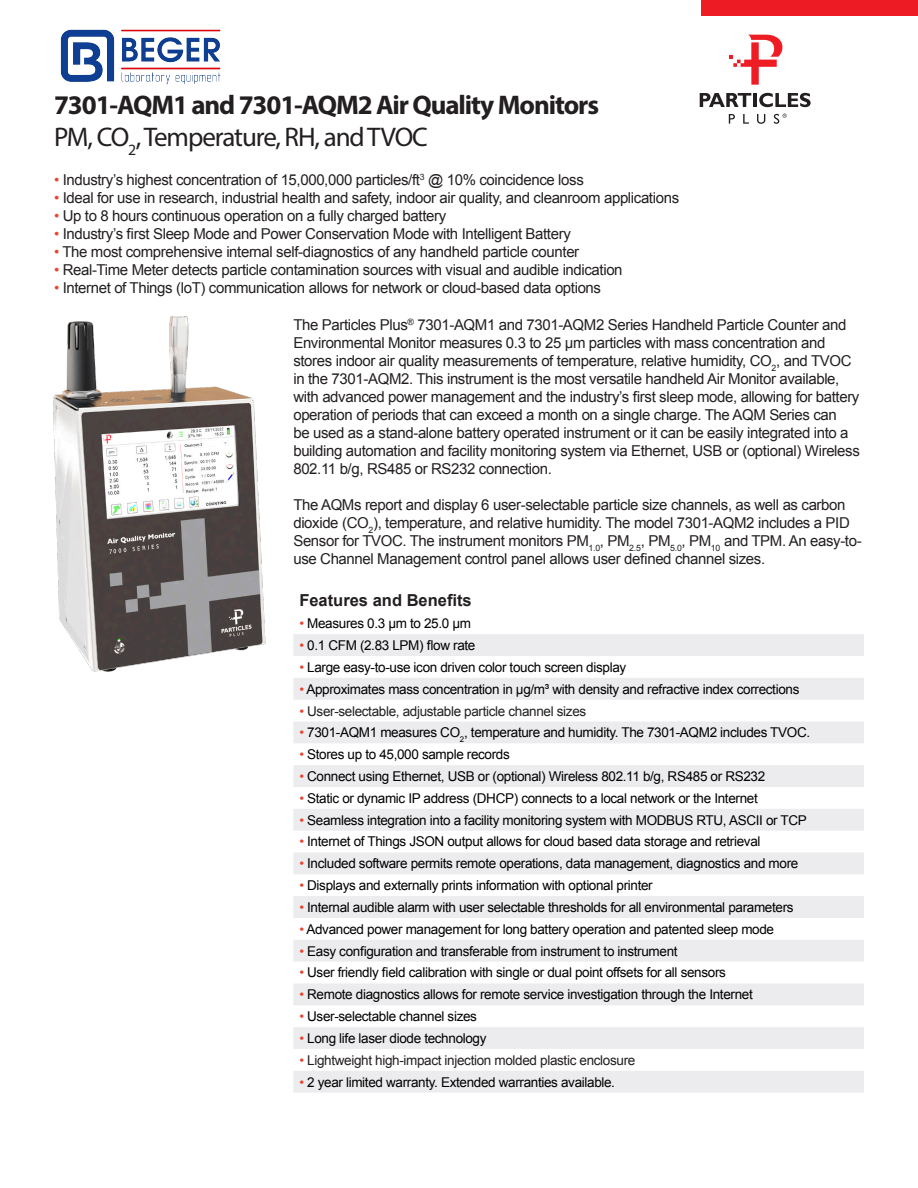
<style>
.page{position:relative;width:918px;height:1188px;background:#fff}
.page>*{position:absolute;margin:0;border:0;box-sizing:border-box;transform-origin:0 0}
.t1{font:700 27px "Myriad Pro";letter-spacing:-.04em;color:#231f20}
.t2{font:27px "Myriad Pro";letter-spacing:-.04em;color:#231f20}
.t3{font:700 16.5px "Arial";color:#231f20}
.t4{font:15px/18px "Arial";letter-spacing:-.025em;color:#231f20}
.t5{font:13.5px "Arial";letter-spacing:-.025em;color:#000}
.t6{font:13.5px "Arial";letter-spacing:-.025em;color:#231f20}
.s1{color:#ec432f}
</style>
<div class="page">
<svg style="left:729px;top:35px;width:53px;height:50px"></svg>
<svg style="left:729px;top:114px;width:6px;height:10px"></svg>
<svg style="left:743px;top:114px;width:6px;height:10px"></svg>
<svg style="left:757px;top:114px;width:8px;height:10px"></svg>
<svg style="left:774px;top:114px;width:13px;height:10px"></svg>
<svg style="left:700px;top:93px;width:51px;height:14px"></svg>
<hr style="left:753px;top:93px;width:4px;height:14px;background:#231f20">
<svg style="left:759px;top:93px;width:52px;height:14px"></svg>
<div style="left:701px;top:0;width:217px;height:15px;background:#ed1c24"></div>
<svg style="left:293px;top:634px;width:571px;height:459px;fill:#ececee"></svg>
<img style="left:53px;top:316px;width:213px;height:356px">
<img style="left:60px;top:29px;width:161px;height:56px">
<p class="t1" style="left:54px;top:87px;width:547px">7301-AQM1 and 7301-AQM2 Air Quality Monitors</p>
<p class="t2" style="left:54px;top:120px;width:375px">PM, CO<sub>2</sub>, Temperature, RH, and TVOC</p>
<p class="t4" style="left:54px;top:171px;width:531px"><span class="s1">•</span> Industry’s highest concentration of 15,000,000 particles/ft<sup>3</sup> @ 10% coincidence loss</p>
<p class="t4" style="left:54px;top:189px;width:627px"><span class="s1">•</span> Ideal for use in research, industrial health and safety, indoor air quality, and cleanroom applications</p>
<p class="t4" style="left:54px;top:207px;width:394px"><span class="s1">•</span> Up to 8 hours continuous operation on a fully charged battery</p>
<p class="t4" style="left:54px;top:225px;width:518px"><span class="s1">•</span> Industry’s first Sleep Mode and Power Conservation Mode with Intelligent Battery</p>
<p class="t4" style="left:54px;top:243px;width:527px"><span class="s1">•</span> The most comprehensive internal self-diagnostics of any handheld particle counter</p>
<p class="t4" style="left:54px;top:261px;width:570px"><span class="s1">•</span> Real-Time Meter detects particle contamination sources with visual and audible indication</p>
<p class="t4" style="left:54px;top:279px;width:549px"><span class="s1">•</span> Internet of Things (loT) communication allows for network or cloud-based data options</p>
<p class="t4" style="left:293px;top:316px;width:568px">The Particles Plus<sup>®</sup> 7301-AQM1 and 7301-AQM2 Series Handheld Particle Counter and Environmental Monitor measures 0.3 to 25 µm particles with mass concentration and stores indoor air quality measurements of temperature, relative humidity, CO<sub>2</sub>, and TVOC in the 7301-AQM2. This instrument is the most versatile handheld Air Monitor available, with advanced power management and the industry’s first sleep mode, allowing for battery operation of periods that can exceed a month on a single charge. The AQM Series can<br>be used as a stand-alone battery operated instrument or it can be easily integrated into a building automation and facility monitoring system via Ethernet, USB or (optional) Wireless 802.11 b/g, RS485 or RS232 connection.</p>
<p class="t4" style="left:293px;top:496px;width:570px">The AQMs report and display 6 user-selectable particle size channels, as well as carbon dioxide (CO<sub>2</sub>), temperature, and relative humidity. The model 7301-AQM2 includes a PID Sensor for TVOC. The instrument monitors PM<sub>1.0</sub>, PM<sub>2.5</sub>, PM<sub>5.0</sub>, PM<sub>10</sub> and TPM. An easy-to&shy;use Channel Management control panel allows user defined channel sizes.</p>
<p class="t3" style="left:299px;top:590px;width:174px">Features and Benefits</p>
<p class="t5" style="left:299px;top:615px;width:173px"><span class="s1">•</span> Measures 0.3 μm to 25.0 μm</p>
<p class="t5" style="left:299px;top:636px;width:178px"><span class="s1">•</span> 0.1 CFM (2.83 LPM) flow rate</p>
<p class="t5" style="left:299px;top:658px;width:328px"><span class="s1">•</span> Large easy-to-use icon driven color touch screen display</p>
<p class="t5" style="left:299px;top:680px;width:502px"><span class="s1">•</span> Approximates mass concentration in μg/m³ with density and refractive index corrections</p>
<p class="t6" style="left:299px;top:702px;width:288px"><span class="s1">•</span> User-selectable, adjustable particle channel sizes</p>
<p class="t5" style="left:299px;top:724px;width:512px"><span class="s1">•</span> 7301-AQM1 measures CO<sub>2</sub>, temperature and humidity. The 7301-AQM2 includes TVOC.</p>
<p class="t5" style="left:299px;top:746px;width:212px"><span class="s1">•</span> Stores up to 45,000 sample records</p>
<p class="t5" style="left:299px;top:767px;width:467px"><span class="s1">•</span> Connect using Ethernet, USB or (optional) Wireless 802.11 b/g, RS485 or RS232</p>
<p class="t5" style="left:299px;top:789px;width:460px"><span class="s1">•</span> Static or dynamic IP address (DHCP) connects to a local network or the Internet</p>
<p class="t5" style="left:299px;top:811px;width:509px"><span class="s1">•</span> Seamless integration into a facility monitoring system with MODBUS RTU, ASCII or TCP</p>
<p class="t5" style="left:299px;top:833px;width:463px"><span class="s1">•</span> Internet of Things JSON output allows for cloud based data storage and retrieval</p>
<p class="t5" style="left:299px;top:855px;width:500px"><span class="s1">•</span> Included software permits remote operations, data management, diagnostics and more</p>
<p class="t5" style="left:299px;top:877px;width:355px"><span class="s1">•</span> Displays and externally prints information with optional printer</p>
<p class="t5" style="left:299px;top:898px;width:496px"><span class="s1">•</span> Internal audible alarm with user selectable thresholds for all environmental parameters</p>
<p class="t5" style="left:299px;top:920px;width:476px"><span class="s1">•</span> Advanced power management for long battery operation and patented sleep mode</p>
<p class="t5" style="left:299px;top:942px;width:380px"><span class="s1">•</span> Easy configuration and transferable from instrument to instrument</p>
<p class="t5" style="left:299px;top:964px;width:428px"><span class="s1">•</span> User friendly field calibration with single or dual point offsets for all sensors</p>
<p class="t5" style="left:299px;top:986px;width:455px"><span class="s1">•</span> Remote diagnostics allows for remote service investigation through the Internet</p>
<p class="t5" style="left:299px;top:1008px;width:179px"><span class="s1">•</span> User-selectable channel sizes</p>
<p class="t5" style="left:299px;top:1029px;width:189px"><span class="s1">•</span> Long life laser diode technology</p>
<p class="t6" style="left:299px;top:1051px;width:337px"><span class="s1">•</span> Lightweight high-impact injection molded plastic enclosure</p>
<p class="t5" style="left:299px;top:1073px;width:317px"><span class="s1">•</span> 2 year limited warranty. Extended warranties available.</p>
</div>
